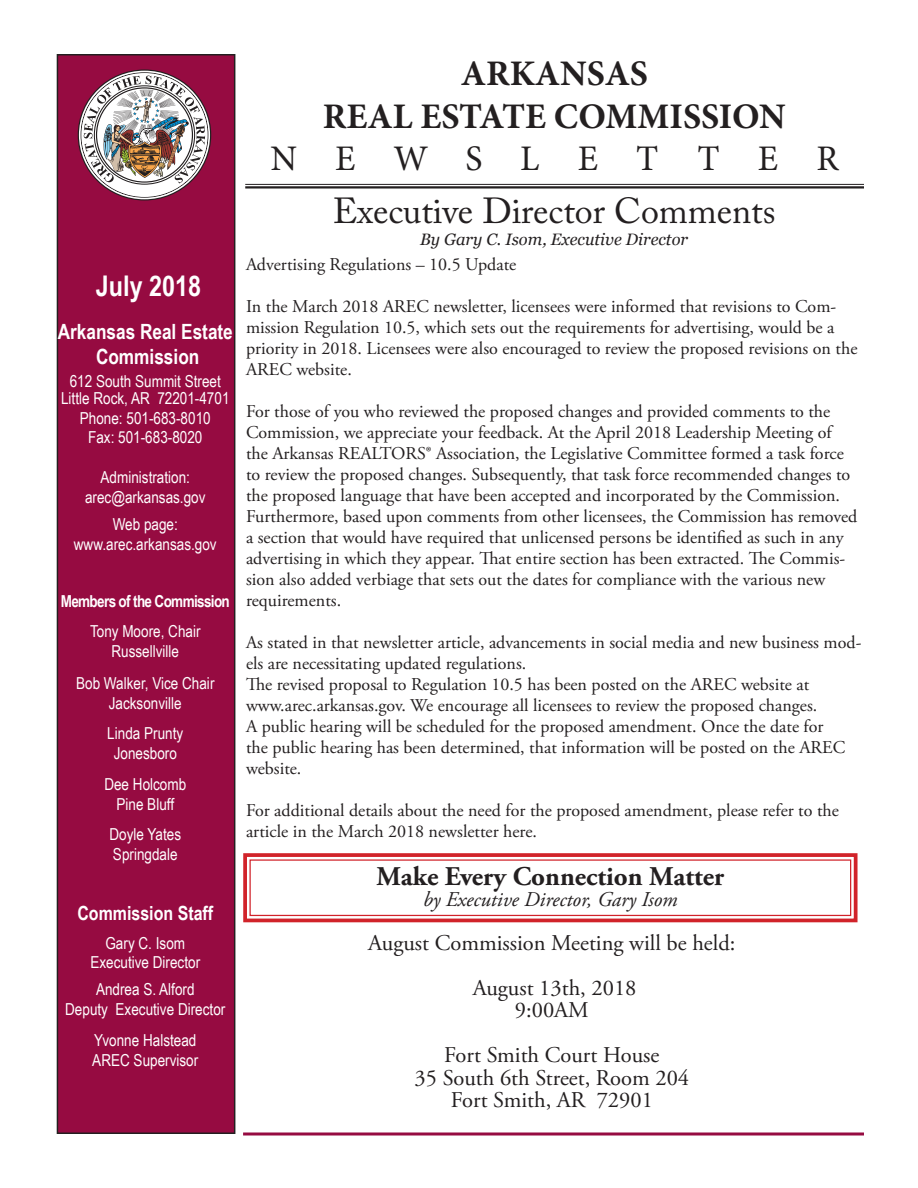
<style>
.page{position:relative;width:918px;height:1188px;background:#fff}
.page>*{position:absolute;margin:0;border:0;box-sizing:border-box;transform-origin:0 0}
.t1{font:700 36px "Minion Pro";color:#231f20}
.t2{font:36px "Adobe Caslon Pro";color:#231f20}
.t3{font:36px "Minion Pro";letter-spacing:1.06em;color:#231f20}
.t4{font:700 28.5px "Arial Narrow";color:#fff}
.t5{font:700 27px "Adobe Garamond Pro";color:#231f20}
.t6{font:22.5px "Adobe Garamond Pro";color:#231f20}
.t7{font:700 21px "Arial Narrow";color:#fff}
.t8{font:italic 21px "Adobe Garamond Pro";color:#231f20}
.t9{font:700 19.5px "Arial Narrow";color:#fff}
.t10{font:18px/21px "Adobe Garamond Pro";color:#231f20}
.t11{font:16.5px/19.8px "Arial Narrow";color:#fff;text-align:center}
.t12{font:italic 16.5px "Georgia";color:#231f20}
.t13{font:700 16.5px "Arial Narrow";letter-spacing:-.04em;color:#fff}
</style>
<div class="page">
<div style="left:57px;top:55px;width:178px;height:1078px;background:#960b41"></div>
<div style="left:57px;top:54px;width:178px;height:1080px;border:2px solid #231f20"></div>
<hr style="left:245px;top:184px;width:619px;height:1px;background:#231f20">
<hr style="left:245px;top:186px;width:619px;height:3px;background:#231f20">
<svg style="left:79px;top:71px;width:131px;height:128px"></svg>
<svg style="left:243px;top:1132px;width:621px;height:4px;background:#b04770"></svg>
<svg style="left:243px;top:853px;width:615px;height:70px"></svg>
<div style="left:249px;top:859px;width:602px;height:57px;border:1px solid #d1232a"></div>
<p class="t4" style="left:96px;top:264px;width:107px">July 2018</p>
<p class="t7" style="left:58px;top:316px;width:177px">Arkansas Real Estate</p>
<p class="t7" style="left:96px;top:341px;width:105px">Commission</p>
<p class="t11" style="left:70px;top:371px;width:153px">612 South Summit Street</p>
<p class="t11" style="left:61px;top:387px;width:170px">Little Rock, AR 72201-4701</p>
<p class="t11" style="left:80px;top:407px;width:132px">Phone: 501-683-8010</p>
<p class="t11" style="left:88px;top:427px;width:116px">Fax: 501-683-8020</p>
<p class="t11" style="left:101px;top:467px;width:91px">Administration:</p>
<p class="t11" style="left:85px;top:486px;width:122px">arec@arkansas.gov</p>
<p class="t11" style="left:74px;top:513px;width:144px">Web page: www.arec.arkansas.gov</p>
<p class="t13" style="left:61px;top:589px;width:171px">Members of the Commission</p>
<p class="t11" style="left:90px;top:621px;width:112px">Tony Moore, Chair<br>Russellville</p>
<p class="t11" style="left:76px;top:673px;width:140px">Bob Walker, Vice Chair</p>
<p class="t11" style="left:109px;top:693px;width:74px">Jacksonville</p>
<p class="t11" style="left:107px;top:723px;width:77px">Linda Prunty</p>
<p class="t11" style="left:114px;top:743px;width:65px">Jonesboro</p>
<p class="t11" style="left:104px;top:774px;width:83px">Dee Holcomb<br>Pine Bluff</p>
<p class="t11" style="left:109px;top:824px;width:73px;text-align:left">Doyle Yates<br>Springdale</p>
<p class="t9" style="left:77px;top:898px;width:137px">Commission Staff</p>
<p class="t11" style="left:105px;top:932px;width:81px">Gary C. Isom</p>
<p class="t11" style="left:90px;top:952px;width:111px">Executive Director</p>
<p class="t11" style="left:65px;top:979px;width:162px">Andrea S. Alford<br>Deputy Executive Director</p>
<p class="t11" style="left:92px;top:1029px;width:108px;text-align:left">Yvonne Halstead<br>AREC Supervisor</p>
<p class="t1" style="left:461px;top:48px;width:189px">ARKANSAS</p>
<p class="t1" style="left:323px;top:91px;width:465px">REAL ESTATE COMMISSION</p>
<p class="t3" style="left:270px;top:134px;width:570px">NEWSLETTER</p>
<p class="t2" style="left:333px;top:189px;width:444px">Executive Director Comments</p>
<p class="t12" style="left:420px;top:229px;width:270px">By Gary C. Isom, Executive Director</p>
<p class="t10" style="left:246px;top:254px;width:272px">Advertising Regulations – 10.5 Update</p>
<p class="t10" style="left:246px;top:296px;width:613px">In the March 2018 AREC newsletter, licensees were informed that revisions to Com&shy;mission Regulation 10.5, which sets out the requirements for advertising, would be a priority in 2018. Licensees were also encouraged to review the proposed revisions on the AREC website.</p>
<p class="t10" style="left:246px;top:401px;width:613px">For those of you who reviewed the proposed changes and provided comments to the Commission, we appreciate your feedback. At the April 2018 Leadership Meeting of the Arkansas REALTORS® Association, the Legislative Committee formed a task force to review the proposed changes. Subsequently, that task force recommended changes to the proposed language that have been accepted and incorporated by the Commission.<br>Furthermore, based upon comments from other licensees, the Commission has removed a section that would have required that unlicensed persons be identified as such in any advertising in which they appear. That entire section has been extracted. The Commis&shy;sion also added verbiage that sets out the dates for compliance with the various new requirements.</p>
<p class="t10" style="left:246px;top:632px;width:617px">As stated in that newsletter article, advancements in social media and new business mod&shy;els are necessitating updated regulations.</p>
<p class="t10" style="left:246px;top:674px;width:565px">The revised proposal to Regulation 10.5 has been posted on the AREC website at</p>
<p class="t10" style="left:246px;top:695px;width:573px">www.arec.arkansas.gov. We encourage all licensees to review the proposed changes.</p>
<p class="t10" style="left:246px;top:716px;width:601px">A public hearing will be scheduled for the proposed amendment. Once the date for the public hearing has been determined, that information will be posted on the AREC website.</p>
<p class="t10" style="left:246px;top:800px;width:594px">For additional details about the need for the proposed amendment, please refer to the article in the March 2018 newsletter here.</p>
<p class="t5" style="left:377px;top:861px;width:349px">Make Every Connection Matter</p>
<p class="t8" style="left:423px;top:887px;width:256px">by Executive Director, Gary Isom</p>
<p class="t6" style="left:368px;top:929px;width:369px">August Commission Meeting will be held:</p>
<p class="t6" style="left:473px;top:974px;width:165px">August 13th, 2018</p>
<p class="t6" style="left:515px;top:996px;width:75px">9:00AM</p>
<p class="t6" style="left:444px;top:1041px;width:217px">Fort Smith Court House</p>
<p class="t6" style="left:415px;top:1064px;width:276px">35 South 6th Street, Room 204</p>
<p class="t6" style="left:451px;top:1086px;width:204px">Fort Smith, AR 72901</p>
</div>
